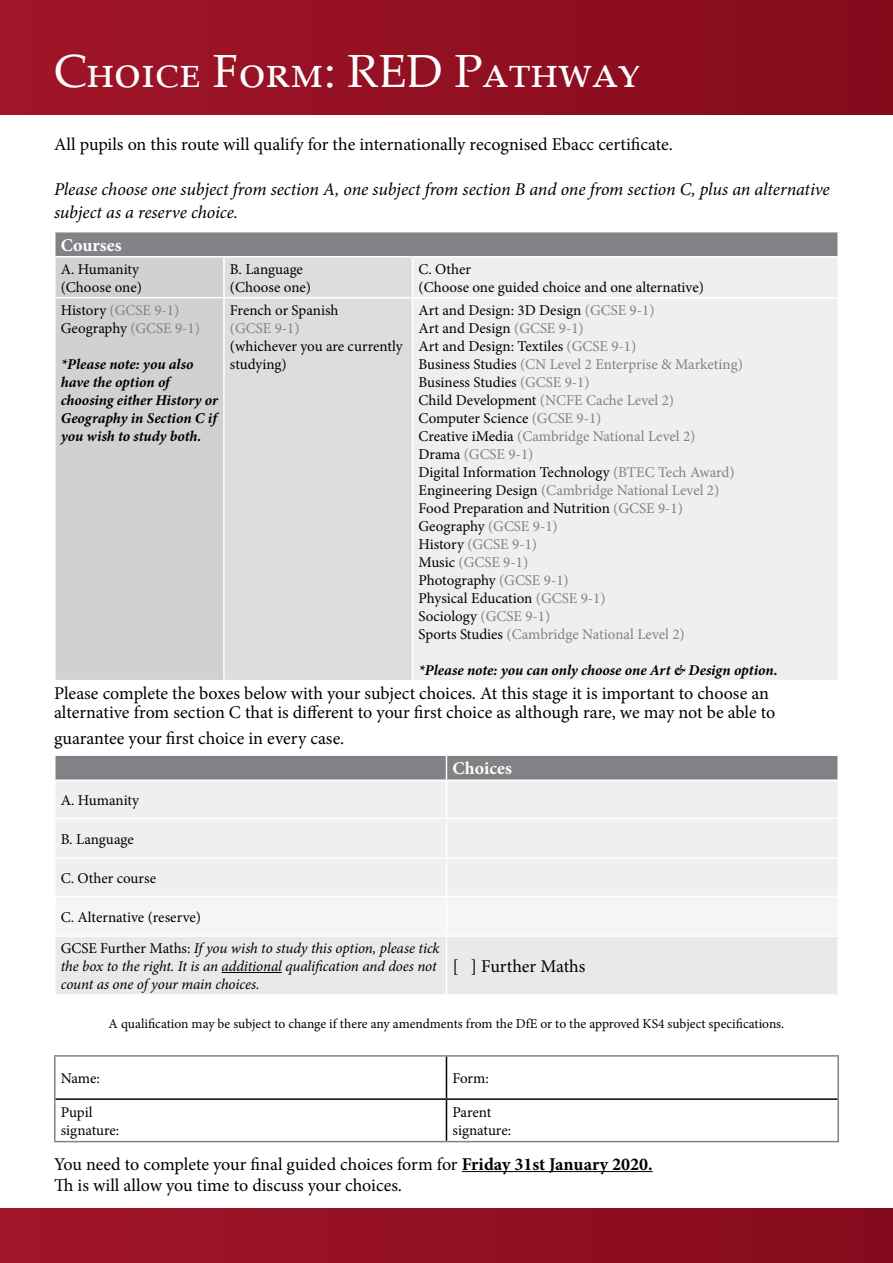
<style>
.page{position:relative;width:893px;height:1263px;background:#fff}
.page>*{position:absolute;margin:0;border:0;box-sizing:border-box;transform-origin:0 0}
.t1{font:46.5px "Palatino Linotype";color:#fff}
.t2{font:18px/19.2px "Minion Pro";letter-spacing:-.005em;color:#000}
.t3{font:italic 18px/22.5px "Minion Pro";letter-spacing:-.005em;color:#000}
.t4{font:700 18px "Minion Pro";color:#fff}
.t5{font:15px/18px "Minion Pro";color:#000}
.t6{font:italic 700 15px/18px "Minion Pro";letter-spacing:-.005em;color:#000}
.t7{font:italic 15px/18px "Minion Pro";letter-spacing:-.01em;color:#000}
.t8{font:15px/18px "Minion Pro";color:#808285}
.t9{font:13.5px "Minion Pro";color:#000}
.s1{color:#000}
.s2{color:#808285}
.s3{color:#000101}
.s4{font-style:italic}
.s5{font-weight:700}
</style>
<div class="page">
<div style="left:0;top:0;width:893px;height:115px;background:linear-gradient(to right,#a01528,#850a1c)"></div>
<div style="left:56px;top:781px;width:781px;height:115px;background:#efeff0"></div>
<div style="left:56px;top:898px;width:781px;height:37px;background:#f4f5f5"></div>
<div style="left:56px;top:937px;width:781px;height:57px;background:#e9e9ea"></div>
<div style="left:55px;top:755px;width:782px;height:24px;background:#808285"></div>
<hr style="left:446px;top:781px;width:1px;height:37px;background:#fff">
<hr style="left:54px;top:818px;width:392px;height:1px;background:#fff">
<hr style="left:446px;top:818px;width:393px;height:1px;background:#fff">
<hr style="left:446px;top:819px;width:1px;height:38px;background:#fff">
<hr style="left:54px;top:857px;width:392px;height:2px;background:#fff">
<hr style="left:446px;top:857px;width:393px;height:2px;background:#fff">
<hr style="left:446px;top:859px;width:1px;height:37px;background:#fff">
<hr style="left:446px;top:897px;width:1px;height:38px;background:#fff">
<hr style="left:446px;top:937px;width:1px;height:57px;background:#fff">
<hr style="left:222px;top:972px;width:60px;height:1px;background:#000">
<hr style="left:54px;top:1055px;width:392px;height:2px;background:#808285">
<hr style="left:54px;top:1057px;width:2px;height:42px;background:#808285">
<hr style="left:446px;top:1055px;width:393px;height:2px;background:#808285">
<hr style="left:837px;top:1057px;width:2px;height:42px;background:#808285">
<hr style="left:54px;top:1099px;width:2px;height:42px;background:#808285">
<hr style="left:837px;top:1099px;width:2px;height:42px;background:#808285">
<hr style="left:54px;top:1141px;width:392px;height:1px;background:#808285">
<hr style="left:446px;top:1141px;width:393px;height:1px;background:#808285">
<hr style="left:446px;top:1057px;width:1px;height:41px;background:#000">
<hr style="left:56px;top:1098px;width:390px;height:2px;background:#000">
<hr style="left:446px;top:1098px;width:391px;height:2px;background:#000">
<hr style="left:446px;top:1100px;width:1px;height:41px;background:#000">
<div style="left:55px;top:232px;width:783px;height:25px;background:#808285"></div>
<div style="left:56px;top:258px;width:167px;height:422px;background:#cfd1d2"></div>
<div style="left:225px;top:258px;width:187px;height:422px;background:#dcddde"></div>
<div style="left:413px;top:258px;width:424px;height:422px;background:#efeff0"></div>
<hr style="left:54px;top:232px;width:2px;height:24px;background:#fff">
<hr style="left:837px;top:232px;width:2px;height:24px;background:#fff">
<hr style="left:54px;top:256px;width:170px;height:2px;background:#fff">
<hr style="left:224px;top:256px;width:188px;height:2px;background:#fff">
<hr style="left:412px;top:256px;width:427px;height:2px;background:#fff">
<hr style="left:54px;top:297px;width:170px;height:1px;background:#fff">
<hr style="left:224px;top:297px;width:188px;height:1px;background:#fff">
<hr style="left:412px;top:297px;width:427px;height:1px;background:#fff">
<hr style="left:462px;top:1171px;width:191px;height:1px;background:#000">
<div style="left:0;top:1209px;width:893px;height:54px;background:linear-gradient(to right,#a01628,#850a1d)"></div>
<h1 class="t1" style="left:54px;top:38px;width:588px">Choice Form: RED Pathway</h1>
<p class="t2" style="left:54px;top:135px;width:620px">All pupils on this route will qualify for the internationally recognised Ebacc certificate.</p>
<p class="t3" style="left:54px;top:178px;width:777px">Please choose one subject from section A, one subject from section B and one from section C, plus an alternative subject as a reserve choice.</p>
<p class="t4" style="left:61px;top:232px;width:62px">Courses</p>
<p class="t5" style="left:61px;top:260px;width:83px">A. Humanity (Choose one)</p>
<p class="t5" style="left:230px;top:260px;width:83px">B. Language (Choose one)</p>
<p class="t5" style="left:418px;top:260px;width:287px">C. Other<br>(Choose one guided choice and one alternative)</p>
<p class="t8" style="left:61px;top:301px;width:141px"><span class="s1">History</span> (GCSE 9-1)<br><span class="s1">Geography</span> (GCSE 9-1)</p>
<p class="t6" style="left:61px;top:355px;width:159px">*Please note: you also have the option of choosing either History or<br>Geography in Section C if you wish to study both.</p>
<p class="t5" style="left:230px;top:301px;width:110px">French or Spanish</p>
<p class="t8" style="left:230px;top:319px;width:71px">(GCSE 9-1)</p>
<p class="t5" style="left:230px;top:337px;width:174px">(whichever you are currently studying)</p>
<p class="t5" style="left:418px;top:301px;width:326px">Art and Design: 3D Design <span class="s2">(GCSE 9-1)<br></span>Art and Design <span class="s2">(GCSE 9-1)<br></span>Art and Design: Textiles <span class="s2">(GCSE 9-1)<br></span>Business Studies <span class="s2">(CN Level 2 Enterprise &amp; Marketing)<br></span>Business Studies <span class="s2">(GCSE 9-1)<br></span>Child Development <span class="s2">(NCFE Cache Level 2)<br></span>Computer Science <span class="s2">(GCSE 9-1)<br></span>Creative iMedia <span class="s2">(Cambridge National Level 2)<br></span>Drama <span class="s2">(GCSE 9-1)<br></span>Digital Information Technology <span class="s2">(BTEC Tech Award)<br></span>Engineering Design <span class="s2">(Cambridge National Level 2)<br></span>Food Preparation and Nutrition <span class="s2">(GCSE 9-1)<br></span>Geography <span class="s2">(GCSE 9-1)<br></span>History <span class="s2">(GCSE 9-1)<br></span>Music <span class="s2">(GCSE 9-1)<br></span>Photography <span class="s2">(GCSE 9-1)<br></span>Physical Education <span class="s2">(GCSE 9-1)<br></span><span class="s3">Sociology</span> <span class="s2">(GCSE 9-1)<br></span>Sports Studies <span class="s2">(Cambridge National Level 2)</span></p>
<p class="t6" style="left:418px;top:661px;width:361px">*Please note: you can only choose one Art &amp; Design option.</p>
<p class="t2" style="left:54px;top:684px;width:723px">Please complete the boxes below with your subject choices. At this stage it is important to choose an alternative from section C that is different to your first choice as although rare, we may not be able to</p>
<p class="t2" style="left:54px;top:729px;width:292px">guarantee your first choice in every case.</p>
<p class="t4" style="left:452px;top:756px;width:61px">Choices</p>
<p class="t5" style="left:61px;top:791px;width:80px">A. Humanity</p>
<p class="t5" style="left:61px;top:830px;width:75px">B. Language</p>
<p class="t5" style="left:61px;top:869px;width:97px">C. Other course</p>
<p class="t5" style="left:61px;top:901px;width:380px;line-height:31.2px">C. Alternative (reserve)<br>GCSE Further Maths: <span class="s4">If you wish to study this option, please tick</span></p>
<p class="t7" style="left:61px;top:957px;width:377px">the box to the right. It is an additional qualification and does not count as one of your main choices.</p>
<p class="t2" style="left:452px;top:957px;width:134px">[ ] Further Maths</p>
<p class="t9" style="left:109px;top:1014px;width:677px">A qualification may be subject to change if there any amendments from the DfE or to the approved KS4 subject specifications.</p>
<p class="t5" style="left:61px;top:1069px;width:41px">Name:</p>
<p class="t5" style="left:452px;top:1069px;width:38px">Form:</p>
<p class="t5" style="left:61px;top:1103px;width:60px">Pupil signature:</p>
<p class="t5" style="left:452px;top:1103px;width:60px">Parent signature:</p>
<p class="t2" style="left:78px;top:1153px;width:577px;line-height:21.6px;text-indent:-23px">You need to complete your final guided choices form for <span class="s5">Friday 31st January 2020. </span>is will allow you time to discuss your choices.</p>
</div>
